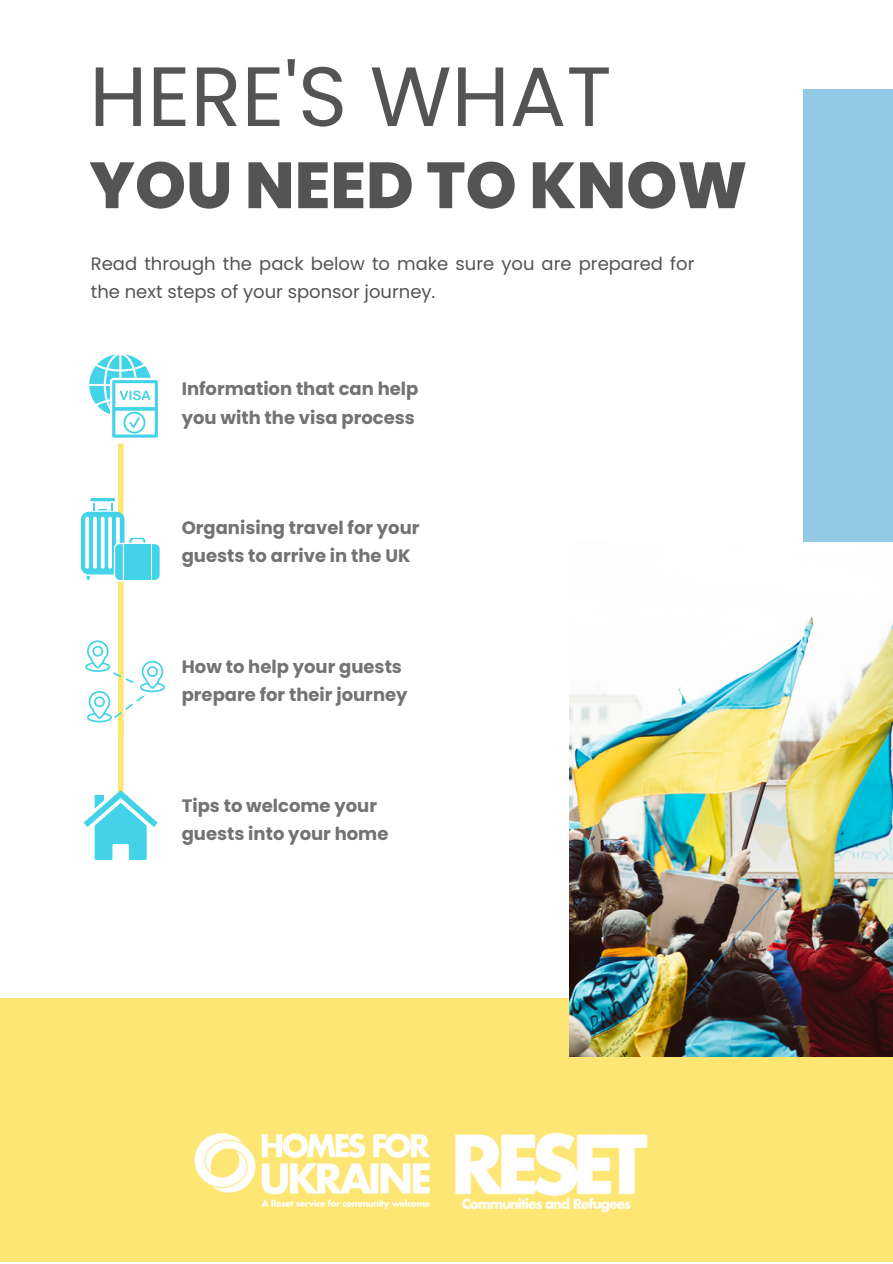
<style>
.page{position:relative;width:893px;height:1264px;background:#fff}
.page>*{position:absolute;margin:0;border:0;box-sizing:border-box;transform-origin:0 0}
.t1{font:84px "Poppins";color:#545454}
.t2{font:800 65.1px "Poppins";color:#545454}
.t3{font:700 18px/28px "Poppins";color:#737373}
.t4{font:18px/28px "Poppins";color:#545454}
</style>
<div class="page">
<div style="left:803px;top:89px;width:89px;height:493px;background:#92c9e4"></div>
<div style="left:0;top:998px;width:892px;height:263px;background:#fde673"></div>
<img style="left:569px;top:542px;width:323px;height:514px">
<div style="left:118px;top:721px;width:6px;height:74px;background:#fde673"></div>
<svg style="left:89px;top:354px;width:69px;height:83px"></svg>
<svg style="left:84px;top:790px;width:74px;height:70px"></svg>
<div style="left:118px;top:443px;width:6px;height:74px;background:#fde673"></div>
<hr style="left:90px;top:498px;width:25px;height:3px;background:#43d3e8">
<svg style="left:130px;top:538px;width:15px;height:5px"></svg>
<svg style="left:81px;top:502px;width:43px;height:78px"></svg>
<div style="left:124px;top:544px;width:27px;height:36px;background:#43d3e8"></div>
<svg style="left:152px;top:544px;width:8px;height:36px"></svg>
<div style="left:118px;top:581px;width:6px;height:153px;background:#fde673"></div>
<svg style="left:85px;top:640px;width:80px;height:82px"></svg>
<img style="left:194px;top:1133px;width:209px;height:76px">
<img style="left:403px;top:1132px;width:245px;height:81px">
<h1 class="t1" style="left:89px;top:38px;width:524px">HERE'S WHAT</h1>
<h2 class="t2" style="left:89px;top:140px;width:659px">YOU NEED TO KNOW</h2>
<p class="t4" style="left:91px;top:249px;width:605px">Read through the pack below to make sure you are prepared for the next steps of your sponsor journey.</p>
<p class="t3" style="left:182px;top:375px;width:238px">Information that can help you with the visa process</p>
<p class="t3" style="left:182px;top:514px;width:239px">Organising travel for your guests to arrive in the UK</p>
<p class="t3" style="left:182px;top:653px;width:227px">How to help your guests prepare for their journey</p>
<p class="t3" style="left:182px;top:792px;width:208px">Tips to welcome your guests into your home</p>
</div>
